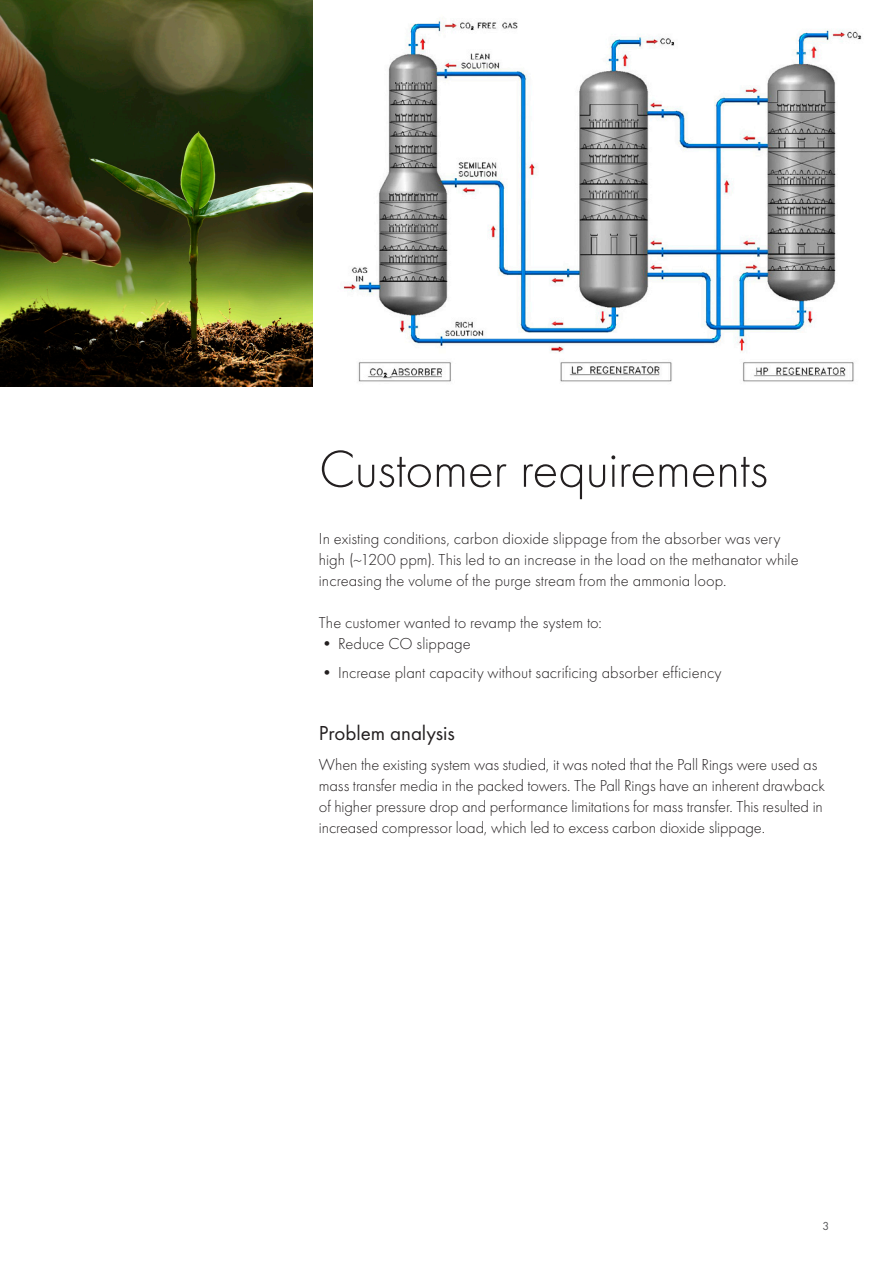
<style>
.page{position:relative;width:893px;height:1263px;background:#fff}
.page>*{position:absolute;margin:0;border:0;box-sizing:border-box;transform-origin:0 0}
.t1{font:54px "Futura PT Light";letter-spacing:-.01em;color:#231f20}
.t2{font:21px "Futura PT";color:#231f20}
.t3{font:16.5px/21px "Futura PT Light";color:#231f20}
.t4{font:12px "Futura PT";color:#57585a}
</style>
<div class="page">
<img style="left:343px;top:18px;width:519px;height:364px">
<img style="left:0;top:0;width:313px;height:387px">
<h1 class="t1" style="left:319px;top:438px;width:451px">Customer requirements</h1>
<p class="t3" style="left:319px;top:528px;width:481px">In existing conditions, carbon dioxide slippage from the absorber was very high (~1200 ppm). This led to an increase in the load on the methanator while increasing the volume of the purge stream from the ammonia loop.</p>
<p class="t3" style="left:319px;top:612px;width:284px">The customer wanted to revamp the system to:</p>
<p class="t3" style="left:319px;top:633px;width:154px">• Reduce CO slippage</p>
<p class="t3" style="left:319px;top:662px;width:404px">• Increase plant capacity without sacrificing absorber efficiency</p>
<p class="t2" style="left:319px;top:721px;width:137px">Problem analysis</p>
<p class="t3" style="left:319px;top:754px;width:507px">When the existing system was studied, it was noted that the Pall Rings were used as mass transfer media in the packed towers. The Pall Rings have an inherent drawback of higher pressure drop and performance limitations for mass transfer. This resulted in increased compressor load, which led to excess carbon dioxide slippage.</p>
<p class="t4" style="left:822px;top:1219px;width:8px">3</p>
</div>
